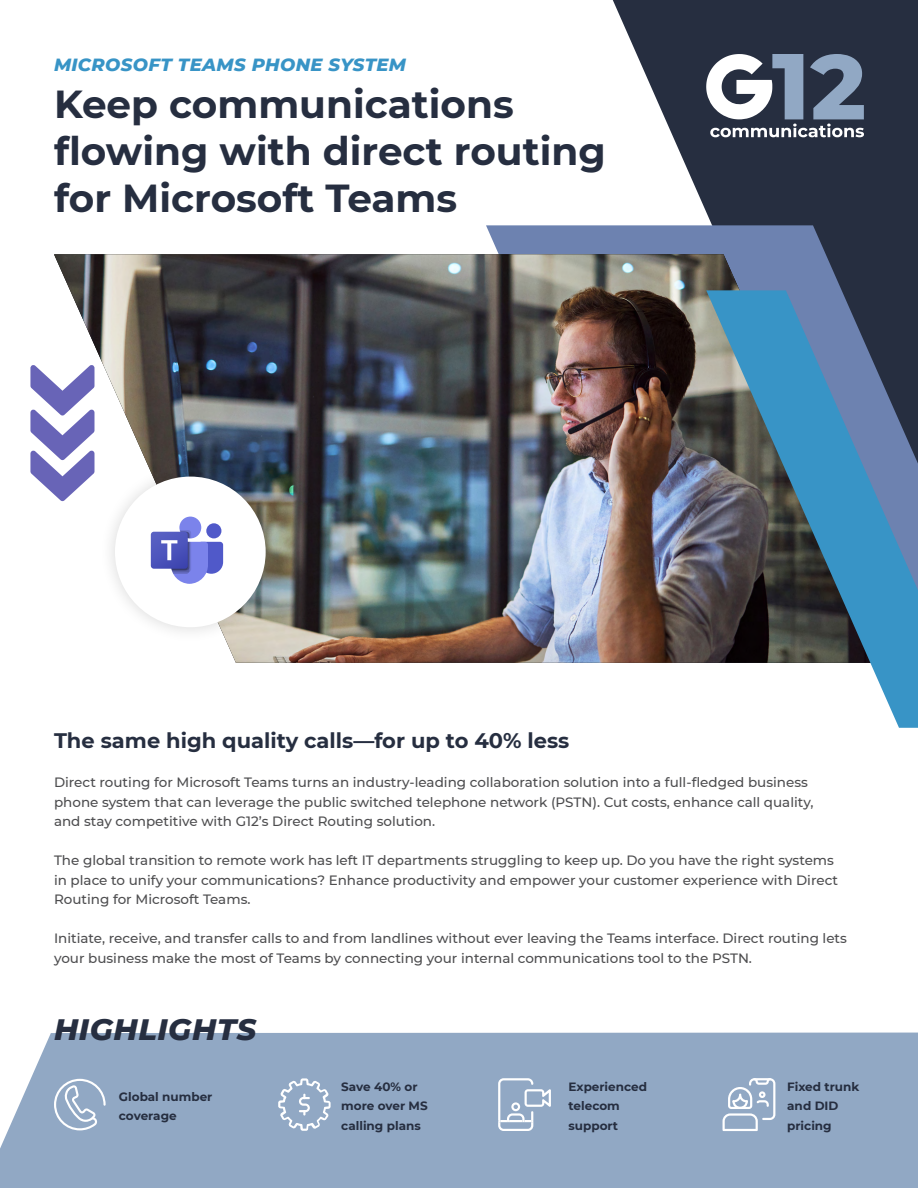
<style>
.page{position:relative;width:918px;height:1188px;background:#fff}
.page>*{position:absolute;margin:0;border:0;box-sizing:border-box;transform-origin:0 0}
.t1{font:700 39px/46.8px "Montserrat";color:#262e40}
.t2{font:italic 800 30.15px "Montserrat";letter-spacing:.02em;color:#262e40}
.t3{font:700 21px "Montserrat";color:#262e40}
.t4{font:italic 800 18px "Montserrat";letter-spacing:.02em;color:#3894c6}
.t5{font:500 13.5px/19.5px "Montserrat";color:#4d4d4f}
.t6{font:700 12px/19.5px "Montserrat";color:#262e40}
</style>
<div class="page">
<svg style="left:613px;top:0;width:305px;height:225px;fill:#262e40"></svg>
<svg style="left:486px;top:225px;width:432px;height:65px;background:#5a6a8f"></svg>
<img style="left:54px;top:254px;width:825px;height:409px">
<svg style="left:706px;top:290px;width:212px;height:438px;background:#5d7e95"></svg>
<div style="left:0;top:1033px;width:918px;height:155px;background:#91a8c4"></div>
<svg style="left:706px;top:54px;width:158px;height:83px"></svg>
<div style="left:99px;top:461px;width:183px;height:182px;background:#000;opacity:.15"></div>
<div style="left:115px;top:477px;width:151px;height:150px;background:#fff;border-radius:50%"></div>
<div style="left:206px;top:523px;width:15px;height:15px;background:#5059c9;border-radius:50%"></div>
<div style="left:179px;top:517px;width:22px;height:21px;background:#7b83eb;border-radius:50%"></div>
<svg style="left:151px;top:530px;width:72px;height:54px"></svg>
<svg style="left:30px;top:365px;width:64px;height:136px"></svg>
<svg style="left:54px;top:1079px;width:52px;height:51px;background:#a6b9cf"></svg>
<svg style="left:723px;top:1078px;width:52px;height:53px"></svg>
<svg style="left:498px;top:1078px;width:53px;height:53px"></svg>
<svg style="left:278px;top:1078px;width:53px;height:53px;background:#a6b9cf"></svg>
<h3 class="t4" style="left:54px;top:52px;width:354px">MICROSOFT TEAMS PHONE SYSTEM</h3>
<h1 class="t1" style="left:54px;top:79px;width:553px">Keep communications flowing with direct routing for Microsoft Teams</h1>
<h3 class="t3" style="left:54px;top:726px;width:517px">The same high quality calls—for up to 40% less</h3>
<p class="t5" style="left:54px;top:772px;width:761px">Direct routing for Microsoft Teams turns an industry-leading collaboration solution into a full-fledged business phone system that can leverage the public switched telephone network (PSTN). Cut costs, enhance call quality, and stay competitive with G12’s Direct Routing solution.</p>
<p class="t5" style="left:54px;top:850px;width:786px">The global transition to remote work has left IT departments struggling to keep up. Do you have the right systems in place to unify your communications? Enhance productivity and empower your customer experience with Direct<br>Routing for Microsoft Teams.</p>
<p class="t5" style="left:54px;top:928px;width:795px">Initiate, receive, and transfer calls to and from landlines without ever leaving the Teams interface. Direct routing lets your business make the most of Teams by connecting your internal communications tool to the PSTN.</p>
<h2 class="t2" style="left:54px;top:1007px;width:204px">HIGHLIGHTS</h2>
<p class="t6" style="left:119px;top:1086px;width:95px">Global number coverage</p>
<p class="t6" style="left:787px;top:1076px;width:74px">Fixed trunk and DID pricing</p>
<p class="t6" style="left:569px;top:1076px;width:80px">Experienced telecom support</p>
<p class="t6" style="left:341px;top:1076px;width:88px">Save 40% or more over MS calling plans</p>
</div>
